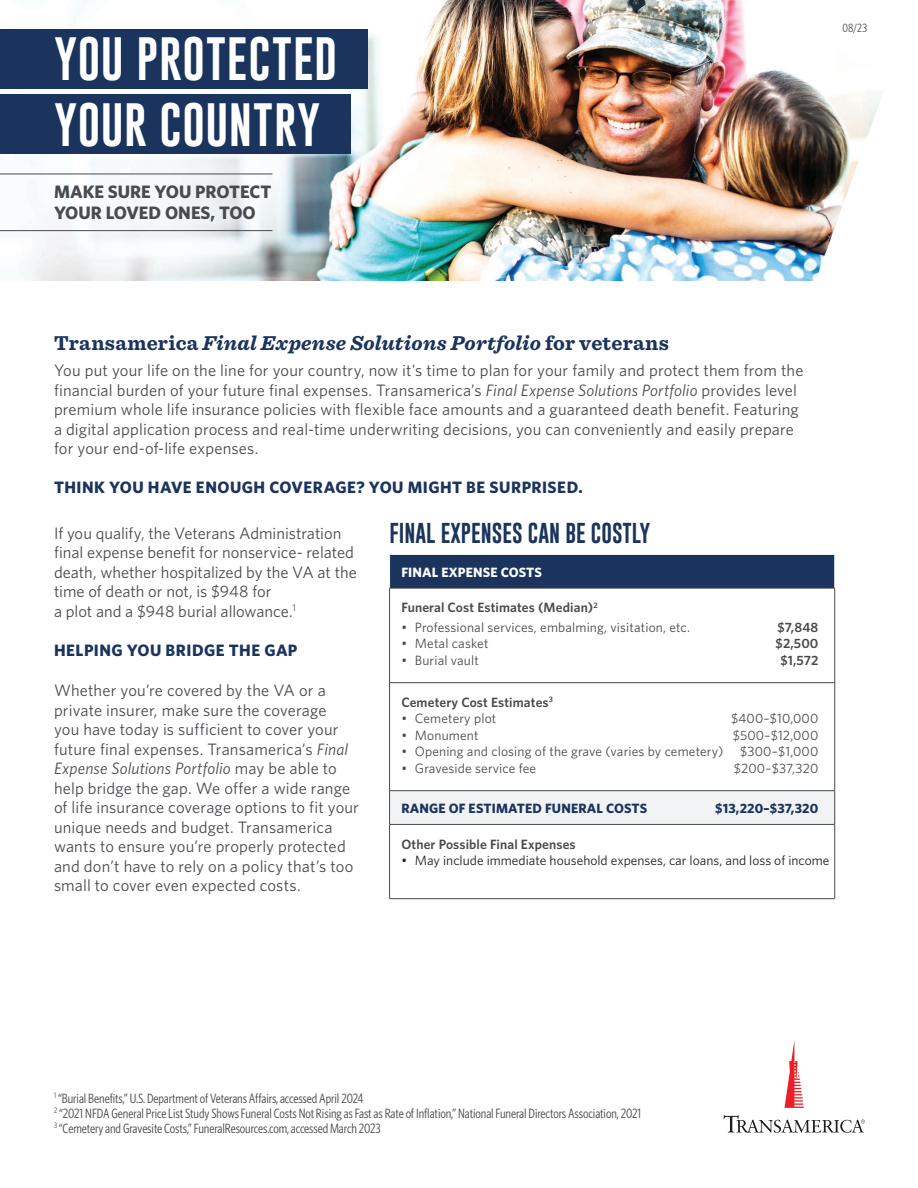
<style>
.page{position:relative;width:918px;height:1188px;background:#fff}
.page>*{position:absolute;margin:0;border:0;box-sizing:border-box;transform-origin:0 0}
.t1{font:44.55px/65.8px "Gobold";letter-spacing:.015em;color:#fff}
.t2{font:italic 700 21px "Sentinel";letter-spacing:.015em;color:#1a345d}
.t3{font:21px "Gobold";color:#1a345d}
.t4{font:700 18px/21px "Whitney";color:#474a4e}
.t5{font:16.5px/19.5px "Whitney";letter-spacing:.005em;color:#474a4e}
.t6{font:700 16.5px "Whitney";letter-spacing:.025em;color:#1a345d}
.t7{font:13.5px/15px "Whitney Condensed";letter-spacing:-.005em;color:#474a4e}
.t8{font:13.5px "Whitney";letter-spacing:.01em;color:#474a4e}
.t9{font:600 13.5px "Whitney";letter-spacing:.01em;color:#474a4e}
.t10{font:13.5px "Whitney";color:#231f20}
.t11{font:700 13.5px "Whitney";letter-spacing:.01em;color:#1a345d}
.t12{font:700 13.5px "Whitney";letter-spacing:.01em;color:#fff}
.t13{font:12px "Whitney Condensed";color:#474a4e}
.s1{font-style:normal}
.s2{font-style:italic}
</style>
<div class="page">
<img style="left:0;top:0;width:814px;height:280px">
<svg style="left:814px;top:87px;width:67px;height:189px"></svg>
<div style="left:0;top:29px;width:367px;height:59px;background:#1a345d"></div>
<div style="left:0;top:94px;width:351px;height:60px;background:#1a345d"></div>
<svg style="left:724px;top:1115px;width:141px;height:18px"></svg>
<svg style="left:785px;top:1040px;width:19px;height:68px"></svg>
<hr style="left:0;top:174px;width:272px;height:1px;background:#474a4e">
<hr style="left:0;top:230px;width:272px;height:1px;background:#474a4e">
<div style="left:390px;top:554px;width:445px;height:34px;background:#1a345d"></div>
<div style="left:390px;top:791px;width:445px;height:33px;background:#f2f3f4"></div>
<hr style="left:389px;top:554px;width:446px;height:1px;background:#fff">
<hr style="left:834px;top:555px;width:1px;height:33px;background:#fff">
<hr style="left:389px;top:588px;width:1px;height:95px;background:#474a4e">
<hr style="left:389px;top:683px;width:1px;height:108px;background:#474a4e">
<hr style="left:389px;top:588px;width:446px;height:1px;background:#474a4e">
<hr style="left:834px;top:588px;width:1px;height:95px;background:#474a4e">
<hr style="left:834px;top:683px;width:1px;height:108px;background:#474a4e">
<hr style="left:389px;top:682px;width:446px;height:1px;background:#474a4e">
<hr style="left:389px;top:791px;width:1px;height:33px;background:#474a4e">
<hr style="left:389px;top:790px;width:446px;height:1px;background:#474a4e">
<hr style="left:834px;top:791px;width:1px;height:33px;background:#474a4e">
<hr style="left:389px;top:825px;width:1px;height:74px;background:#474a4e">
<hr style="left:389px;top:824px;width:446px;height:1px;background:#474a4e">
<hr style="left:834px;top:825px;width:1px;height:74px;background:#474a4e">
<hr style="left:389px;top:898px;width:446px;height:1px;background:#474a4e">
<h1 class="t1" style="left:54px;top:26px;width:285px">YOU PROTECTED<br>YOUR COUNTRY</h1>
<p class="t4" style="left:54px;top:181px;width:219px">MAKE SURE YOU PROTECT<br>YOUR LOVED ONES, TOO</p>
<p class="t13" style="left:842px;top:21px;width:26px">08/23</p>
<p class="t2" style="left:54px;top:326px;width:616px"><span class="s1">Transamerica</span> Final Expense Solutions Portfolio <span class="s1">for veterans</span></p>
<p class="t5" style="left:54px;top:360px;width:751px">You put your life on the line for your country, now it's time to plan for your family and protect them from the financial burden of your future final expenses. Transamerica’s <span class="s2">Final Expense Solutions Portfolio</span> provides level premium whole life insurance policies with flexible face amounts and a guaranteed death benefit. Featuring a digital application process and real-time underwriting decisions, you can conveniently and easily prepare for your end-of-life expenses.</p>
<p class="t6" style="left:54px;top:477px;width:530px">THINK YOU HAVE ENOUGH COVERAGE? YOU MIGHT BE SURPRISED.</p>
<p class="t5" style="left:54px;top:523px;width:304px">If you qualify, the Veterans Administration final expense benefit for nonservice- related death, whether hospitalized by the VA at the time of death or not, is $948 for<br>a plot and a $948 burial allowance.<sup>1</sup></p>
<p class="t6" style="left:54px;top:640px;width:245px">HELPING YOU BRIDGE THE GAP</p>
<p class="t5" style="left:54px;top:680px;width:306px">Whether you’re covered by the VA or a private insurer, make sure the coverage<br>you have today is sufficient to cover your future final expenses. Transamerica’s <span class="s2">Final Expense Solutions Portfolio</span> may be able to help bridge the gap. We offer a wide range of life insurance coverage options to fit your unique needs and budget. Transamerica wants to ensure you’re properly protected and don’t have to rely on a policy that’s too small to cover even expected costs.</p>
<p class="t3" style="left:389px;top:520px;width:263px">FINAL EXPENSES CAN BE COSTLY</p>
<p class="t12" style="left:401px;top:563px;width:142px">FINAL EXPENSE COSTS</p>
<p class="t9" style="left:401px;top:599px;width:198px">Funeral Cost Estimates (Median)<sup>2</sup></p>
<p class="t8" style="left:401px;top:618px;width:290px">• Professional services, embalming, visitation, etc.</p>
<p class="t9" style="left:777px;top:618px;width:42px">$7,848</p>
<p class="t8" style="left:401px;top:635px;width:89px">• Metal casket</p>
<p class="t9" style="left:776px;top:635px;width:44px">$2,500</p>
<p class="t8" style="left:401px;top:651px;width:79px">• Burial vault</p>
<p class="t9" style="left:780px;top:651px;width:39px">$1,572</p>
<p class="t9" style="left:401px;top:693px;width:153px">Cemetery Cost Estimates<sup>3</sup></p>
<p class="t8" style="left:401px;top:710px;width:96px">• Cemetery plot</p>
<p class="t8" style="left:731px;top:710px;width:89px">$400–$10,000</p>
<p class="t8" style="left:401px;top:726px;width:79px">• Monument</p>
<p class="t8" style="left:733px;top:726px;width:87px">$500–$12,000</p>
<p class="t8" style="left:401px;top:743px;width:419px">• Opening and closing of the grave (varies by cemetery) $300–$1,000</p>
<p class="t8" style="left:401px;top:759px;width:136px">• Graveside service fee</p>
<p class="t8" style="left:734px;top:759px;width:86px">$200–$37,320</p>
<p class="t11" style="left:401px;top:799px;width:247px">RANGE OF ESTIMATED FUNERAL COSTS</p>
<p class="t11" style="left:715px;top:799px;width:105px">$13,220–$37,320</p>
<p class="t9" style="left:401px;top:835px;width:176px">Other Possible Final Expenses</p>
<p class="t10" style="left:401px;top:851px;width:430px">• May include immediate household expenses, car loans, and loss of income</p>
<p class="t7" style="left:54px;top:1090px;width:589px"><sup>1</sup> “Burial Benefits,” U.S. Department of Veterans Affairs, accessed April 2024<br><sup>2</sup> “2021 NFDA General Price List Study Shows Funeral Costs Not Rising as Fast as Rate of Inflation,” National Funeral Directors Association, 2021<br><sup>3</sup> “Cemetery and Gravesite Costs,” FuneralResources.com, accessed March 2023</p>
</div>
